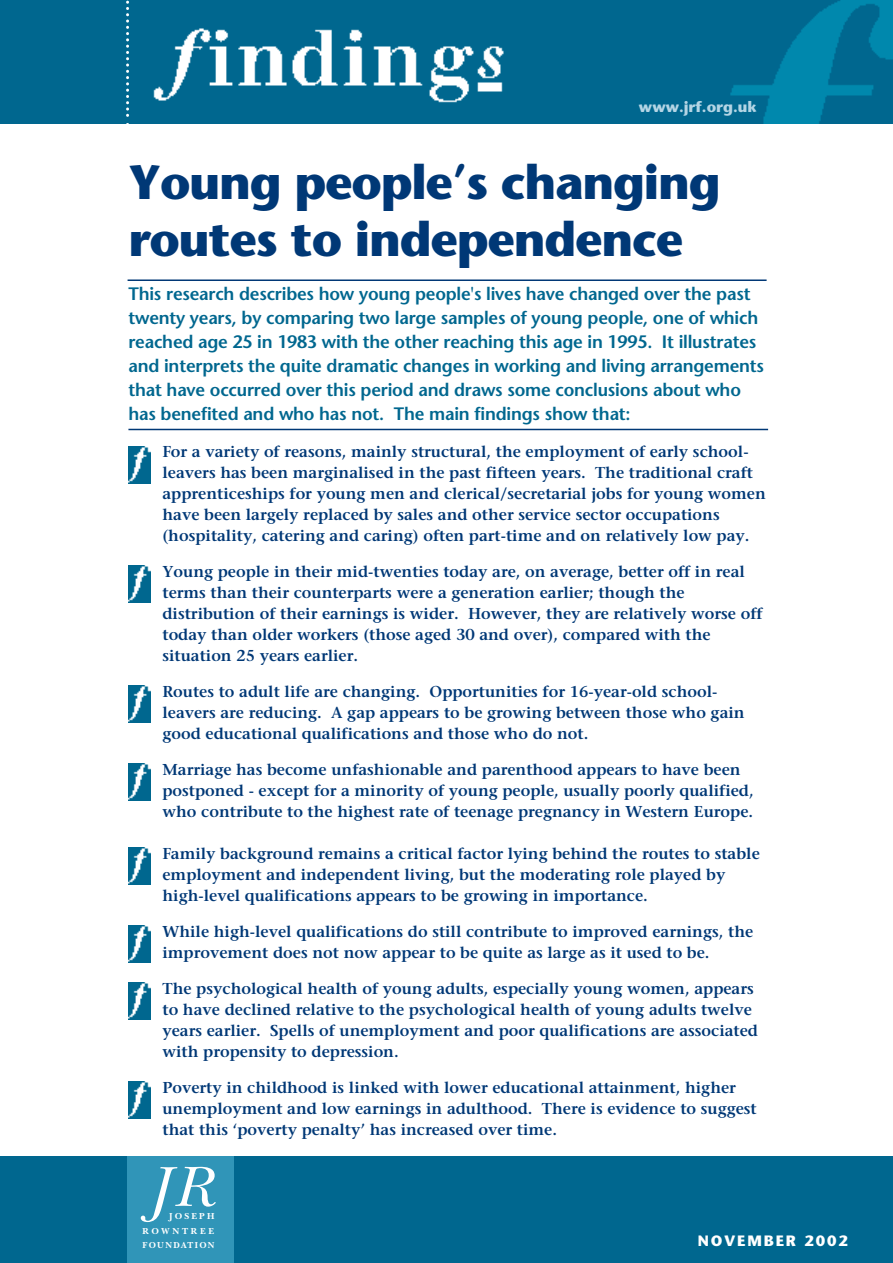
<style>
.page{position:relative;width:893px;height:1263px;background:#fff}
.page>*{position:absolute;margin:0;border:0;box-sizing:border-box;transform-origin:0 0}
.t1{font:700 48px/57px "Stone Sans";letter-spacing:-.025em;color:#003876}
.t2{font:600 18px/24px "Stone Sans";letter-spacing:-.01em;color:#00678f}
.t3{font:600 15.75px/21px "Stone Serif";color:#003876}
.t4{font:700 15px "Stone Sans";color:#b4d5e5}
.t5{font:700 15px "Stone Sans";letter-spacing:.125em;color:#fff}
.t6{font:700 9px/14.2px "New Baskerville";letter-spacing:.24em;color:#fff;text-align:justify}
</style>
<div class="page">
<div style="left:1px;top:1157px;width:891px;height:106px;background:#00678f"></div>
<div style="left:1px;top:0;width:891px;height:123px;background:#00678f"></div>
<img style="left:730px;top:0;width:162px;height:123px">
<img style="left:153px;top:28px;width:351px;height:75px">
<div style="left:128px;top:1157px;width:106px;height:106px;background:#3095b8"></div>
<svg style="left:141px;top:1167px;width:75px;height:55px"></svg>
<svg style="left:126px;top:0;width:3px;height:124px"></svg>
<img style="left:128px;top:764px;width:22px;height:37px">
<img style="left:128px;top:686px;width:22px;height:37px">
<img style="left:128px;top:566px;width:22px;height:36px">
<img style="left:128px;top:446px;width:22px;height:37px">
<img style="left:128px;top:983px;width:22px;height:37px">
<img style="left:128px;top:926px;width:22px;height:37px">
<img style="left:128px;top:848px;width:22px;height:37px">
<img style="left:128px;top:1082px;width:22px;height:37px">
<hr style="left:128px;top:429px;width:640px;height:1px;background:#003876">
<hr style="left:128px;top:279px;width:638px;height:2px;background:#003876">
<p class="t4" style="left:639px;top:101px;width:119px">www.jrf.org.uk</p>
<h1 class="t1" style="left:128px;top:159px;width:593px">Young people’s changing routes to independence</h1>
<p class="t2" style="left:128px;top:283px;width:637px">This research describes how young people's lives have changed over the past twenty years, by comparing two large samples of young people, one of which reached age 25 in 1983 with the other reaching this age in 1995. It illustrates and interprets the quite dramatic changes in working and living arrangements that have occurred over this period and draws some conclusions about who has benefited and who has not. The main findings show that:</p>
<p class="t3" style="left:162px;top:443px;width:605px">For a variety of reasons, mainly structural, the employment of early school&shy;leavers has been marginalised in the past fifteen years. The traditional craft apprenticeships for young men and clerical/secretarial jobs for young women have been largely replaced by sales and other service sector occupations (hospitality, catering and caring) often part-time and on relatively low pay.</p>
<p class="t3" style="left:162px;top:563px;width:601px">Young people in their mid-twenties today are, on average, better off in real terms than their counterparts were a generation earlier; though the distribution of their earnings is wider. However, they are relatively worse off today than older workers (those aged 30 and over), compared with the situation 25 years earlier.</p>
<p class="t3" style="left:162px;top:683px;width:583px">Routes to adult life are changing. Opportunities for 16-year-old school&shy;leavers are reducing. A gap appears to be growing between those who gain good educational qualifications and those who do not.</p>
<p class="t3" style="left:162px;top:761px;width:592px">Marriage has become unfashionable and parenthood appears to have been postponed - except for a minority of young people, usually poorly qualified, who contribute to the highest rate of teenage pregnancy in Western Europe.</p>
<p class="t3" style="left:162px;top:845px;width:598px">Family background remains a critical factor lying behind the routes to stable employment and independent living, but the moderating role played by high-level qualifications appears to be growing in importance.</p>
<p class="t3" style="left:162px;top:923px;width:592px">While high-level qualifications do still contribute to improved earnings, the improvement does not now appear to be quite as large as it used to be.</p>
<p class="t3" style="left:162px;top:980px;width:597px">The psychological health of young adults, especially young women, appears to have declined relative to the psychological health of young adults twelve years earlier. Spells of unemployment and poor qualifications are associated with propensity to depression.</p>
<p class="t3" style="left:162px;top:1079px;width:596px">Poverty in childhood is linked with lower educational attainment, higher unemployment and low earnings in adulthood. There is evidence to suggest that this ‘poverty penalty’ has increased over time.</p>
<p class="t6" style="left:143px;top:1210px;width:74px;text-indent:26px">JOSEPH ROWNTREE FOUNDATION</p>
<p class="t5" style="left:697px;top:1234px;width:152px">NOVEMBER 2002</p>
</div>
